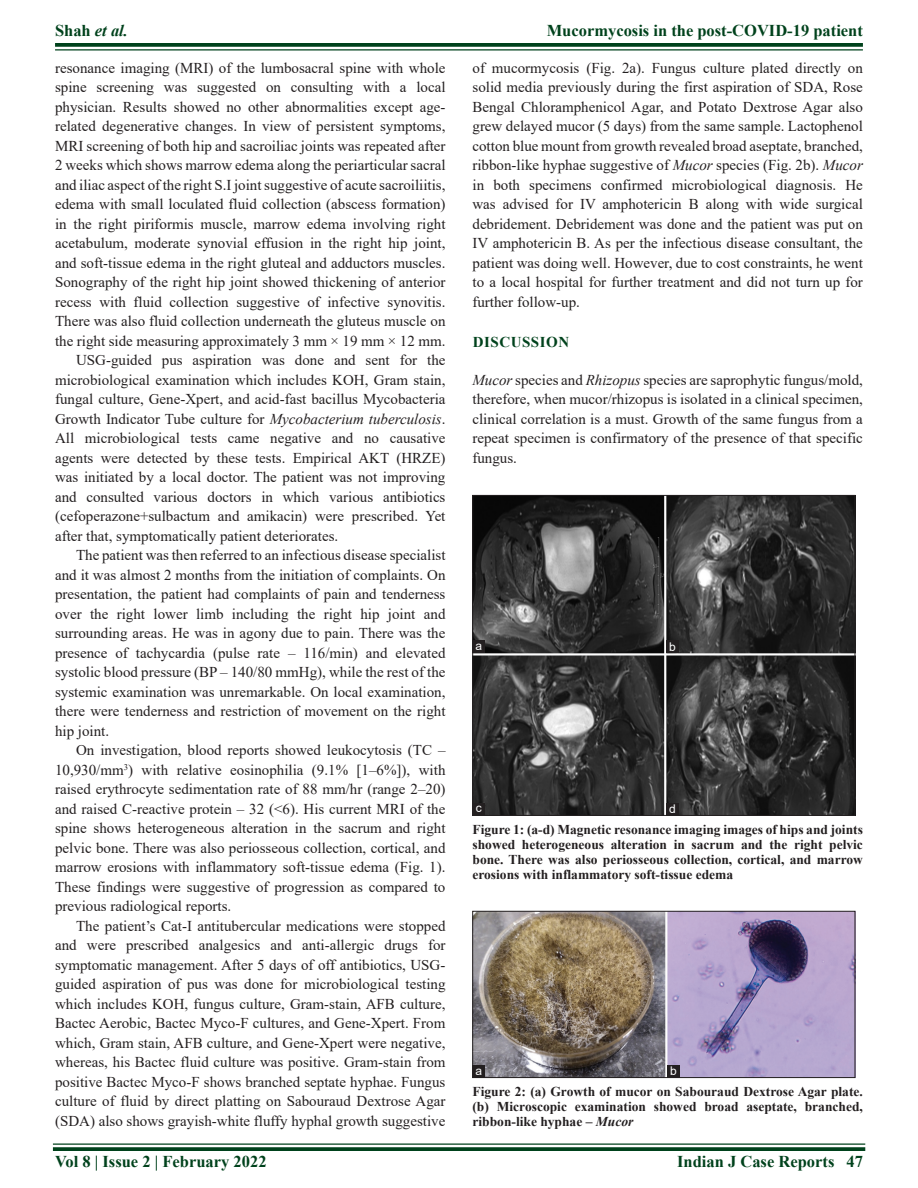
<style>
.page{position:relative;width:918px;height:1188px;background:#fff}
.page>*{position:absolute;margin:0;border:0;box-sizing:border-box;transform-origin:0 0}
.RF{font:700 16.5px "Times New Roman";color:#00421c}
.t1{font:italic 700 16.5px "Times New Roman";color:#00421c}
.TX{font:15px/19.5px "Times New Roman";color:#231f20;text-align:justify}
.TXFL{font:15px/19.5px "Times New Roman";color:#231f20;text-align:justify}
.t2{font:700 15px "Times New Roman";letter-spacing:.035em;color:#00421c}
.FGC{font:700 13.5px/15px "Times New Roman";color:#231f20;text-align:justify}
.LABEL{font:12px "Arial";color:#fff}
.s1{font-style:normal}
.s2{font-style:italic}
</style>
<div class="page">
<hr style="left:53px;top:1143px;width:812px;height:2px;background:#00421c">
<svg style="left:53px;top:1147px;width:812px;height:4px;background:#0f4d29"></svg>
<svg style="left:55px;top:43px;width:808px;height:4px;background:#0f4d29"></svg>
<hr style="left:55px;top:49px;width:808px;height:2px;background:#00421c">
<img style="left:474px;top:913px;width:379px;height:163px">
<div style="left:472px;top:911px;width:383px;height:167px;border:1px solid #231f20"></div>
<div style="left:667px;top:1065px;width:13px;height:12px;background:#231f20"></div>
<div style="left:472px;top:1065px;width:13px;height:13px;background:#231f20"></div>
<img style="left:474px;top:497px;width:379px;height:317px">
<div style="left:472px;top:495px;width:383px;height:321px;border:1px solid #231f20"></div>
<div style="left:666px;top:803px;width:13px;height:12px;background:#231f20"></div>
<div style="left:472px;top:803px;width:13px;height:13px;background:#231f20"></div>
<div style="left:666px;top:640px;width:13px;height:13px;background:#231f20"></div>
<div style="left:472px;top:641px;width:13px;height:12px;background:#231f20"></div>
<p class="t1" style="left:55px;top:18px;width:74px"><span class="s1">Shah</span> et al.</p>
<p class="RF" style="left:547px;top:18px;width:318px">Mucormycosis in the post-COVID-19 patient</p>
<p class="TX" style="left:55px;top:58px;width:392px">resonance imaging (MRI) of the lumbosacral spine with whole spine screening was suggested on consulting with a local physician. Results showed no other abnormalities except age&shy;related degenerative changes. In view of persistent symptoms, MRI screening of both hip and sacroiliac joints was repeated after 2 weeks which shows marrow edema along the periarticular sacral and iliac aspect of the right S.I joint suggestive of acute sacroiliitis, edema with small loculated fluid collection (abscess formation) in the right piriformis muscle, marrow edema involving right acetabulum, moderate synovial effusion in the right hip joint, and soft-tissue edema in the right gluteal and adductors muscles.<br>Sonography of the right hip joint showed thickening of anterior recess with fluid collection suggestive of infective synovitis.<br>There was also fluid collection underneath the gluteus muscle on the right side measuring approximately 3 mm × 19 mm × 12 mm.</p>
<p class="TX" style="left:55px;top:350px;width:392px;text-indent:21px">USG-guided pus aspiration was done and sent for the microbiological examination which includes KOH, Gram stain, fungal culture, Gene-Xpert, and acid-fast bacillus Mycobacteria Growth Indicator Tube culture for <span class="s2">Mycobacterium tuberculosis</span>.<br>All microbiological tests came negative and no causative agents were detected by these tests. Empirical AKT (HRZE) was initiated by a local doctor. The patient was not improving and consulted various doctors in which various antibiotics (cefoperazone+sulbactum and amikacin) were prescribed. Yet after that, symptomatically patient deteriorates.</p>
<p class="TX" style="left:55px;top:545px;width:392px;text-indent:21px">The patient was then referred to an infectious disease specialist and it was almost 2 months from the initiation of complaints. On presentation, the patient had complaints of pain and tenderness over the right lower limb including the right hip joint and surrounding areas. He was in agony due to pain. There was the presence of tachycardia (pulse rate – 116/min) and elevated systolic blood pressure (BP – 140/80 mmHg), while the rest of the systemic examination was unremarkable. On local examination, there were tenderness and restriction of movement on the right hip joint.</p>
<p class="TX" style="left:55px;top:740px;width:392px;text-indent:21px">On investigation, blood reports showed leukocytosis (TC – 10,930/mm<sup>3</sup>) with relative eosinophilia (9.1% [1–6%]), with raised erythrocyte sedimentation rate of 88 mm/hr (range 2–20) and raised C-reactive protein – 32 (&lt;6). His current MRI of the spine shows heterogeneous alteration in the sacrum and right pelvic bone. There was also periosseous collection, cortical, and marrow erosions with inflammatory soft-tissue edema (Fig. 1).<br>These findings were suggestive of progression as compared to previous radiological reports.</p>
<p class="TX" style="left:55px;top:916px;width:392px;text-indent:21px">The patient’s Cat-I antitubercular medications were stopped and were prescribed analgesics and anti-allergic drugs for symptomatic management. After 5 days of off antibiotics, USG&shy;guided aspiration of pus was done for microbiological testing which includes KOH, fungus culture, Gram-stain, AFB culture, Bactec Aerobic, Bactec Myco-F cultures, and Gene-Xpert. From which, Gram stain, AFB culture, and Gene-Xpert were negative, whereas, his Bactec fluid culture was positive. Gram-stain from positive Bactec Myco-F shows branched septate hyphae. Fungus culture of fluid by direct platting on Sabouraud Dextrose Agar (SDA) also shows grayish-white fluffy hyphal growth suggestive</p>
<p class="TX" style="left:472px;top:58px;width:392px">of mucormycosis (Fig. 2a). Fungus culture plated directly on solid media previously during the first aspiration of SDA, Rose Bengal Chloramphenicol Agar, and Potato Dextrose Agar also grew delayed mucor (5 days) from the same sample. Lactophenol cotton blue mount from growth revealed broad aseptate, branched, ribbon-like hyphae suggestive of <span class="s2">Mucor</span> species (Fig. 2b). <span class="s2">Mucor </span>in both specimens confirmed microbiological diagnosis. He was advised for IV amphotericin B along with wide surgical debridement. Debridement was done and the patient was put on IV amphotericin B. As per the infectious disease consultant, the patient was doing well. However, due to cost constraints, he went to a local hospital for further treatment and did not turn up for further follow-up.</p>
<h1 class="t2" style="left:473px;top:332px;width:98px">DISCUSSION</h1>
<p class="TXFL" style="left:472px;top:370px;width:392px"><span class="s2">Mucor</span> species and <span class="s2">Rhizopus</span> species are saprophytic fungus/mold, therefore, when mucor/rhizopus is isolated in a clinical specimen, clinical correlation is a must. Growth of the same fungus from a repeat specimen is confirmatory of the presence of that specific fungus.</p>
<p class="LABEL" style="left:476px;top:638px;width:8px">a</p>
<p class="LABEL" style="left:669px;top:639px;width:8px">b</p>
<p class="LABEL" style="left:476px;top:800px;width:7px">c</p>
<p class="LABEL" style="left:669px;top:801px;width:8px">d</p>
<p class="FGC" style="left:472px;top:821px;width:392px">Figure 1: (a-d) Magnetic resonance imaging images of hips and joints showed heterogeneous alteration in sacrum and the right pelvic bone. There was also periosseous collection, cortical, and marrow erosions with inflammatory soft-tissue edema</p>
<p class="LABEL" style="left:476px;top:1062px;width:8px">a</p>
<p class="LABEL" style="left:670px;top:1063px;width:8px">b</p>
<p class="FGC" style="left:472px;top:1083px;width:392px">Figure 2: (a) Growth of mucor on Sabouraud Dextrose Agar plate. (b) Microscopic examination showed broad aseptate, branched, ribbon-like hyphae – <span class="s2">Mucor</span></p>
<p class="RF" style="left:55px;top:1150px;width:213px">Vol 8 | Issue 2 | February 2022</p>
<p class="RF" style="left:677px;top:1150px;width:187px">Indian J Case Reports 47</p>
</div>
